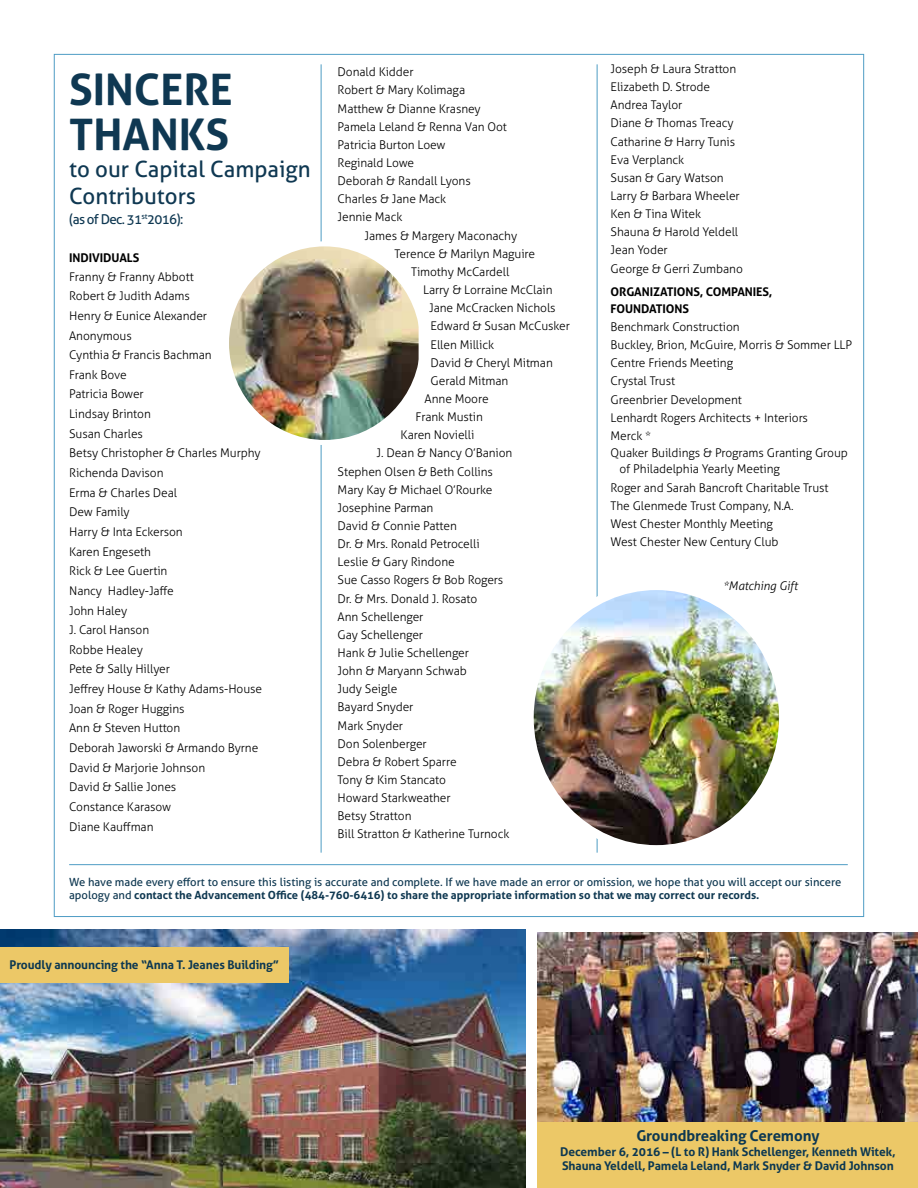
<style>
.page{position:relative;width:918px;height:1188px;background:#fff}
.page>*{position:absolute;margin:0;border:0;box-sizing:border-box;transform-origin:0 0}
.t1{font:700 43.5px/45px "Aller";color:#0f3852}
.t2{font:22.5px/27px "Aller";color:#0f3852}
.t3{font:700 15px "Aller";letter-spacing:-.005em;color:#0d3851}
.t4{font:13.5px "Aller";letter-spacing:-.05em;color:#0f3852}
.t5{font:300 12px/19.6px "Aller";letter-spacing:-.005em;color:#000}
.t6{font:700 12px/14.4px "Aller";letter-spacing:-.005em;color:#0d3851}
.t7{font:700 12px/16.8px "Aller";letter-spacing:-.005em;color:#000}
.t8{font:italic 300 12px "Aller";letter-spacing:-.005em;color:#000}
.t9{font:11.25px/13.5px "Aller";color:#0f3851}
.s1{font-weight:700}
</style>
<div class="page">
<hr style="left:321px;top:64px;width:1px;height:789px;background:#4e9cc4">
<hr style="left:597px;top:64px;width:1px;height:789px;background:#4e9cc4">
<img style="left:230px;top:247px;width:189px;height:192px">
<div style="left:224px;top:241px;width:201px;height:204px;border:5px solid #fff;border-radius:50%"></div>
<img style="left:534px;top:586px;width:244px;height:263px">
<div style="left:525px;top:582px;width:262px;height:271px;border:8px solid #fff;border-radius:50%"></div>
<hr style="left:69px;top:864px;width:779px;height:1px;background:#4e9cc4">
<img style="left:0;top:930px;width:526px;height:258px">
<img style="left:538px;top:933px;width:380px;height:189px">
<div style="left:0;top:947px;width:288px;height:35px;background:#ecc867"></div>
<div style="left:538px;top:1122px;width:380px;height:66px;background:#ecc867"></div>
<h1 class="t1" style="left:69px;top:67px;width:165px">SINCERE<br>THANKS</h1>
<h2 class="t2" style="left:69px;top:156px;width:243px">to our Capital Campaign<br>Contributors</h2>
<p class="t4" style="left:69px;top:211px;width:116px">(as of Dec. 31<sup>st</sup>2016):</p>
<p class="t7" style="left:69px;top:250px;width:72px">INDIVIDUALS</p>
<p class="t5" style="left:69px;top:267px;width:195px">Franny &amp; Franny Abbott<br>Robert &amp; Judith Adams<br>Henry &amp; Eunice Alexander<br>Anonymous<br>Cynthia &amp; Francis Bachman<br>Frank Bove<br>Patricia Bower<br>Lindsay Brinton<br>Susan Charles<br>Betsy Christopher &amp; Charles Murphy<br>Richenda Davison<br>Erma &amp; Charles Deal<br>Dew Family<br>Harry &amp; Inta Eckerson<br>Karen Engeseth<br>Rick &amp; Lee Guertin<br>Nancy Hadley-Jaffe<br>John Haley<br>J. Carol Hanson<br>Robbe Healey<br>Pete &amp; Sally Hillyer<br>Jeffrey House &amp; Kathy Adams-House<br>Joan &amp; Roger Huggins<br>Ann &amp; Steven Hutton<br>Deborah Jaworski &amp; Armando Byrne<br>David &amp; Marjorie Johnson<br>David &amp; Sallie Jones<br>Constance Karasow<br>Diane Kauffman</p>
<p class="t5" style="left:338px;top:63px;width:171px;line-height:18.1px">Donald Kidder<br>Robert &amp; Mary Kolimaga<br>Matthew &amp; Dianne Krasney<br>Pamela Leland &amp; Renna Van Oot<br>Patricia Burton Loew<br>Reginald Lowe<br>Deborah &amp; Randall Lyons<br>Charles &amp; Jane Mack<br>Jennie Mack</p>
<p class="t5" style="left:365px;top:226px;width:154px">James &amp; Margery Maconachy</p>
<p class="t5" style="left:395px;top:244px;width:142px">Terence &amp; Marilyn Maguire</p>
<p class="t5" style="left:411px;top:262px;width:100px">Timothy McCardell</p>
<p class="t5" style="left:423px;top:280px;width:131px">Larry &amp; Lorraine McClain</p>
<p class="t5" style="left:429px;top:298px;width:128px">Jane McCracken Nichols</p>
<p class="t5" style="left:431px;top:316px;width:141px">Edward &amp; Susan McCusker</p>
<p class="t5" style="left:431px;top:334px;width:65px">Ellen Millick</p>
<p class="t5" style="left:431px;top:353px;width:124px">David &amp; Cheryl Mitman</p>
<p class="t5" style="left:431px;top:371px;width:79px">Gerald Mitman</p>
<p class="t5" style="left:425px;top:389px;width:66px">Anne Moore</p>
<p class="t5" style="left:416px;top:407px;width:69px">Frank Mustin</p>
<p class="t5" style="left:401px;top:425px;width:75px">Karen Novielli</p>
<p class="t5" style="left:377px;top:443px;width:137px">J. Dean &amp; Nancy O’Banion</p>
<p class="t5" style="left:338px;top:461px;width:157px">Stephen Olsen &amp; Beth Collins</p>
<p class="t5" style="left:338px;top:480px;width:156px">Mary Kay &amp; Michael O’Rourke</p>
<p class="t5" style="left:338px;top:498px;width:97px">Josephine Parman</p>
<p class="t5" style="left:338px;top:516px;width:121px">David &amp; Connie Patten</p>
<p class="t5" style="left:338px;top:534px;width:144px">Dr. &amp; Mrs. Ronald Petrocelli</p>
<p class="t5" style="left:338px;top:552px;width:119px">Leslie &amp; Gary Rindone</p>
<p class="t5" style="left:338px;top:570px;width:167px">Sue Casso Rogers &amp; Bob Rogers</p>
<p class="t5" style="left:338px;top:588px;width:141px">Dr. &amp; Mrs. Donald J. Rosato</p>
<p class="t5" style="left:338px;top:607px;width:87px">Ann Schellenger</p>
<p class="t5" style="left:338px;top:625px;width:87px">Gay Schellenger</p>
<p class="t5" style="left:338px;top:643px;width:133px">Hank &amp; Julie Schellenger</p>
<p class="t5" style="left:338px;top:661px;width:131px">John &amp; Maryann Schwab</p>
<p class="t5" style="left:338px;top:679px;width:61px">Judy Seigle</p>
<p class="t5" style="left:338px;top:697px;width:77px">Bayard Snyder</p>
<p class="t5" style="left:338px;top:715px;width:67px">Mark Snyder</p>
<p class="t5" style="left:338px;top:734px;width:91px">Don Solenberger</p>
<p class="t5" style="left:338px;top:752px;width:121px">Debra &amp; Robert Sparre</p>
<p class="t5" style="left:338px;top:770px;width:110px">Tony &amp; Kim Stancato</p>
<p class="t5" style="left:338px;top:788px;width:115px">Howard Starkweather</p>
<p class="t5" style="left:338px;top:806px;width:75px">Betsy Stratton</p>
<p class="t5" style="left:338px;top:824px;width:173px">Bill Stratton &amp; Katherine Turnock</p>
<p class="t5" style="left:611px;top:60px;width:134px;line-height:18.1px">Joseph &amp; Laura Stratton<br>Elizabeth D. Strode<br>Andrea Taylor<br>Diane &amp; Thomas Treacy<br>Catharine &amp; Harry Tunis<br>Eva Verplanck<br>Susan &amp; Gary Watson<br>Larry &amp; Barbara Wheeler<br>Ken &amp; Tina Witek<br>Shauna &amp; Harold Yeldell<br>Jean Yoder<br>George &amp; Gerri Zumbano</p>
<p class="t7" style="left:611px;top:283px;width:163px">ORGANIZATIONS, COMPANIES,<br>FOUNDATIONS</p>
<p class="t5" style="left:611px;top:318px;width:243px;line-height:18.1px">Benchmark Construction<br>Buckley, Brion, McGuire, Morris &amp; Sommer LLP<br>Centre Friends Meeting<br>Crystal Trust<br>Greenbrier Development<br>Lenhardt Rogers Architects + Interiors<br>Merck *</p>
<p class="t5" style="left:620px;top:444px;width:230px;line-height:16.8px;text-indent:-9px">Quaker Buildings &amp; Programs Granting Group of Philadelphia Yearly Meeting</p>
<p class="t5" style="left:611px;top:478px;width:220px;line-height:18.1px">Roger and Sarah Bancroft Charitable Trust The Glenmede Trust Company, N.A.<br>West Chester Monthly Meeting<br>West Chester New Century Club</p>
<p class="t8" style="left:723px;top:578px;width:76px">*Matching Gift</p>
<p class="t9" style="left:69px;top:875px;width:774px">We have made every effort to ensure this listing is accurate and complete. If we have made an error or omission, we hope that you will accept our sincere apology and <span class="s1">contact the Advancement Office (484-760-6416) to share the appropriate information so that we may correct our records.</span></p>
<p class="t6" style="left:9px;top:958px;width:271px">Proudly announcing the “Anna T. Jeanes Building”</p>
<p class="t3" style="left:636px;top:1127px;width:185px">Groundbreaking Ceremony</p>
<p class="t6" style="left:560px;top:1144px;width:337px">December 6, 2016 – (L to R) Hank Schellenger, Kenneth Witek,<br>Shauna Yeldell, Pamela Leland, Mark Snyder &amp; David Johnson</p>
</div>
